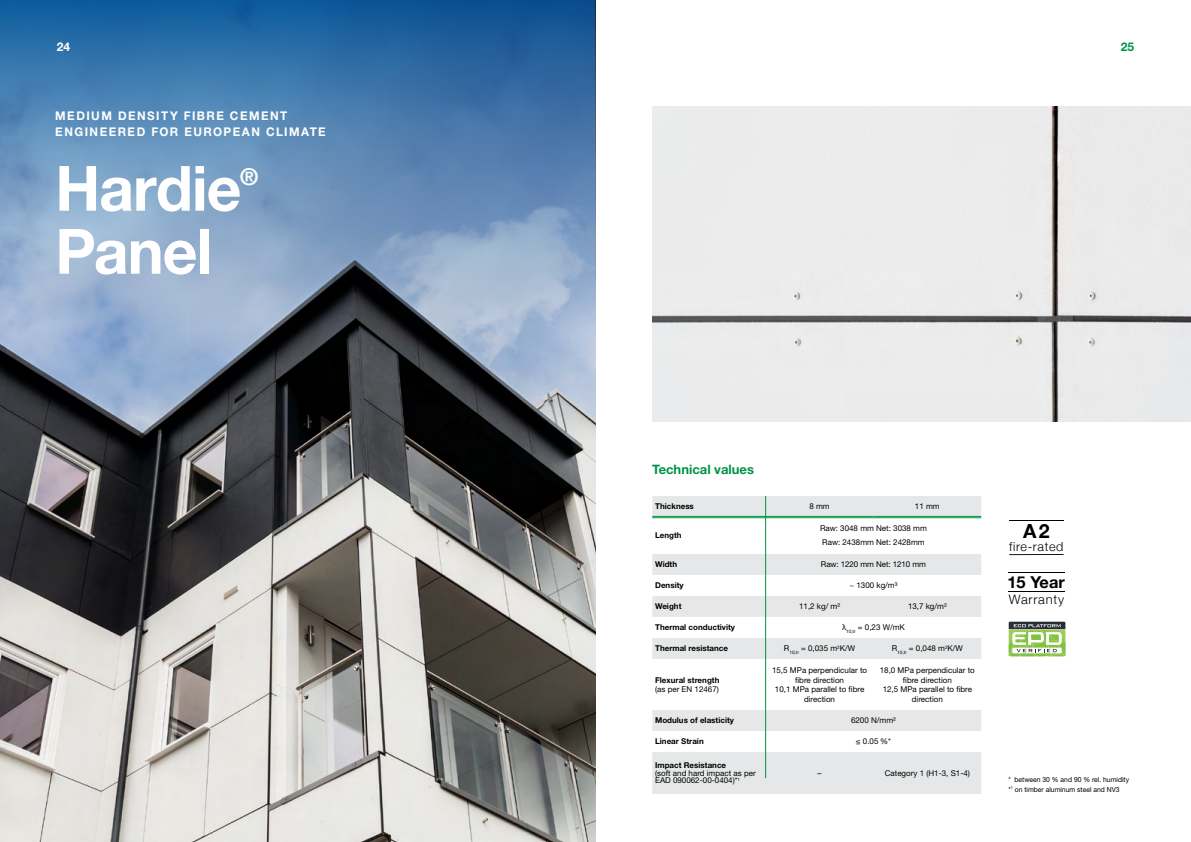
<style>
.page{position:relative;width:1191px;height:842px;background:#fff}
.page>*{position:absolute;margin:0;border:0;box-sizing:border-box;transform-origin:0 0}
.t1{font:700 62.5px "Helvetica Neue LT Pro";letter-spacing:-.015em;color:#fff}
.t2{font:700 23.3px "Helvetica Neue LT Pro";color:#fff}
.t3{font:700 19.5px "Helvetica Neue";color:#000}
.t4{font:700 16.4px "Helvetica Neue";letter-spacing:.005em;color:#000}
.t5{font:700 13px "Helvetica Neue LT Pro";color:#009346}
.t6{font:300 13px "Helvetica Neue";letter-spacing:.06em;color:#000}
.t7{font:300 12.6px "Helvetica Neue";letter-spacing:.05em;color:#000}
.t8{font:700 12px/16.2px "Helvetica Neue LT Pro";letter-spacing:.125em;color:#fff}
.t9{font:700 12px "Helvetica Neue LT Pro";color:#009346}
.t10{font:8px/9.6px "Helvetica Neue LT Pro";color:#000}
.t11{font:700 8px "Helvetica Neue LT Pro";color:#000}
.t12{font:7px/10px "Helvetica Neue LT Pro";color:#000}
.s1{font-family:"Helvetica Neue"}
</style>
<div class="page">
<img style="left:0;top:407px;width:595px;height:435px">
<svg style="left:0;top:0;width:596px;height:407px;background:#6084a9"></svg>
<div style="left:652px;top:107px;width:539px;height:315px;background:#ebebeb"></div>
<svg style="left:652px;top:496px;width:329px;height:298px;fill:#e6e7e8"></svg>
<svg style="left:652px;top:617px;width:329px;height:135px"></svg>
<hr style="left:652px;top:516px;width:113px;height:1px;background:#009346">
<hr style="left:652px;top:517px;width:113px;height:1px;background:#009346">
<hr style="left:765px;top:516px;width:108px;height:1px;background:#009346">
<hr style="left:765px;top:517px;width:108px;height:1px;background:#009346">
<hr style="left:873px;top:516px;width:108px;height:1px;background:#009346">
<hr style="left:873px;top:517px;width:108px;height:1px;background:#009346">
<hr style="left:765px;top:496px;width:1px;height:282px;background:#009346">
<hr style="left:1009px;top:554px;width:54px;height:1px;background:#000">
<hr style="left:1009px;top:520px;width:54px;height:1px;background:#000">
<hr style="left:1008px;top:591px;width:57px;height:1px;background:#000">
<hr style="left:1008px;top:572px;width:57px;height:1px;background:#000">
<svg style="left:1008px;top:622px;width:57px;height:34px"></svg>
<h3 class="t8" style="left:57px;top:38px;width:15px">24</h3>
<h3 class="t9" style="left:1120px;top:39px;width:15px">25</h3>
<h3 class="t8" style="left:55px;top:107px;width:272px">MEDIUM DENSITY FIBRE CEMENT<br>ENGINEERED FOR EUROPEAN CLIMATE</h3>
<h1 class="t1" style="left:55px;top:149px;width:188px">Hardie</h1>
<h2 class="t2" style="left:240px;top:162px;width:20px">®</h2>
<h1 class="t1" style="left:55px;top:212px;width:158px">Panel</h1>
<h3 class="t5" style="left:652px;top:462px;width:103px">Technical values</h3>
<p class="t11" style="left:655px;top:501px;width:40px">Thickness</p>
<p class="t10" style="left:809px;top:502px;width:22px">8 mm</p>
<p class="t10" style="left:915px;top:502px;width:26px">11 mm</p>
<p class="t11" style="left:655px;top:530px;width:28px">Length</p>
<p class="t10" style="left:820px;top:521px;width:108px;line-height:14px">Raw: 3048 mm Net: 3038 mm<br>Raw: 2438mm Net: 2428mm</p>
<p class="t11" style="left:655px;top:559px;width:24px">Width</p>
<p class="t10" style="left:821px;top:559px;width:106px">Raw: 1220 mm Net: 1210 mm</p>
<p class="t11" style="left:655px;top:580px;width:30px">Density</p>
<p class="t10" style="left:849px;top:580px;width:49px">~ 1300 kg/m³</p>
<p class="t11" style="left:655px;top:601px;width:28px">Weight</p>
<p class="t10" style="left:799px;top:601px;width:42px">11,2 kg/ m²</p>
<p class="t10" style="left:908px;top:601px;width:40px">13,7 kg/m²</p>
<p class="t11" style="left:655px;top:622px;width:81px">Thermal conductivity</p>
<p class="t10" style="left:842px;top:622px;width:64px"><span class="s1">λ</span><sub>10,tr</sub> = 0,23 W/mK</p>
<p class="t11" style="left:655px;top:643px;width:75px">Thermal resistance</p>
<p class="t10" style="left:784px;top:643px;width:73px">R<sub>10,tr</sub> = 0,035 m<sup>2</sup>K/W</p>
<p class="t10" style="left:891px;top:643px;width:73px">R<sub>10,tr</sub> = 0,048 m<sup>2</sup>K/W</p>
<p class="t11" style="left:655px;top:675px;width:66px">Flexural strength</p>
<p class="t10" style="left:655px;top:684px;width:65px">(as per EN 12467)</p>
<p class="t10" style="left:772px;top:665px;width:96px;text-align:center">15,5 MPa perpendicular to fibre direction<br>10,1 MPa parallel to fibre direction</p>
<p class="t10" style="left:880px;top:665px;width:96px;text-align:center">18,0 MPa perpendicular to fibre direction<br>12,5 MPa parallel to fibre direction</p>
<p class="t11" style="left:655px;top:715px;width:80px">Modulus of elasticity</p>
<p class="t10" style="left:851px;top:715px;width:46px">6200 N/mm²</p>
<p class="t11" style="left:655px;top:736px;width:50px">Linear Strain</p>
<p class="t10" style="left:856px;top:736px;width:37px">≤ 0.05 %*</p>
<p class="t11" style="left:655px;top:760px;width:73px">Impact Resistance</p>
<p class="t10" style="left:655px;top:769px;width:102px;line-height:7.6px">(soft and hard impact as per<br>EAD 090062-00-0404)*<sup>1</sup></p>
<p class="t10" style="left:817px;top:768px;width:5px">–</p>
<p class="t10" style="left:884px;top:768px;width:87px">Category 1 (H1-3, S1-4)</p>
<h3 class="t3" style="left:1023px;top:516px;width:28px">A2</h3>
<h3 class="t7" style="left:1009px;top:536px;width:56px">fire-rated</h3>
<h3 class="t4" style="left:1007px;top:569px;width:59px">15 Year</h3>
<h3 class="t6" style="left:1009px;top:589px;width:57px">Warranty</h3>
<p class="t12" style="left:1008px;top:774px;width:122px">* between 30 % and 90 % rel. humidity *<sup>1</sup> on timber aluminum steel and NV3</p>
</div>
